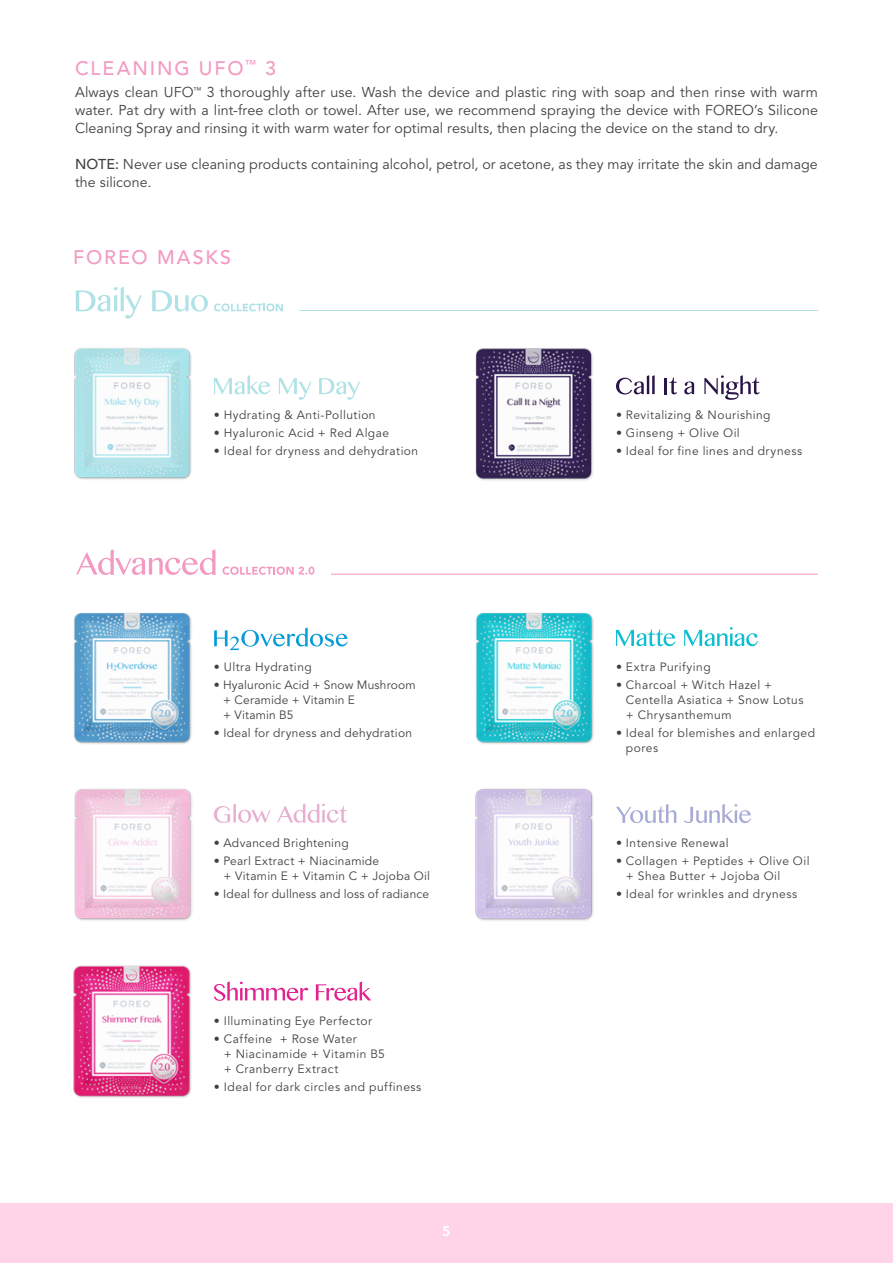
<style>
.page{position:relative;width:893px;height:1263px;background:#fff}
.page>*{position:absolute;margin:0;border:0;box-sizing:border-box;transform-origin:0 0}
.t1{font:500 19.5px "Avenir LT Std";letter-spacing:.095em;color:#f49ac2}
.t2{font:14.25px/18px "Avenir LT Std";letter-spacing:.005em;color:#414042;text-align:justify}
.t3{font:700 13.5px "Noto Sans CJ Ksc";color:#fff}
.t4{font:12px/15px "Avenir LT Std";letter-spacing:.035em;color:#414042}
.t5{font:12px/15px "Avenir LT Std";letter-spacing:.015em;color:#414042}
.s1{font-weight:500}
</style>
<div class="page">
<div style="left:0;top:1203px;width:893px;height:60px;background:#ffd3e8"></div>
<hr style="left:331px;top:574px;width:487px;height:1px;background:#f49ac2">
<hr style="left:299px;top:310px;width:519px;height:1px;background:#afe2e7">
<svg style="left:76px;top:287px;width:66px;height:32px"></svg>
<svg style="left:152px;top:291px;width:56px;height:21px"></svg>
<svg style="left:214px;top:303px;width:69px;height:8px"></svg>
<svg style="left:76px;top:550px;width:139px;height:25px"></svg>
<svg style="left:223px;top:566px;width:91px;height:9px"></svg>
<img style="left:74px;top:348px;width:118px;height:132px">
<img style="left:475px;top:348px;width:118px;height:133px">
<img style="left:73px;top:613px;width:119px;height:131px">
<img style="left:475px;top:613px;width:119px;height:131px">
<img style="left:74px;top:789px;width:118px;height:132px">
<img style="left:475px;top:788px;width:119px;height:133px">
<img style="left:73px;top:965px;width:119px;height:133px">
<svg style="left:214px;top:628px;width:134px;height:22px"></svg>
<svg style="left:616px;top:629px;width:59px;height:17px"></svg>
<svg style="left:684px;top:627px;width:74px;height:19px"></svg>
<svg style="left:616px;top:804px;width:60px;height:19px"></svg>
<svg style="left:684px;top:804px;width:67px;height:19px"></svg>
<svg style="left:214px;top:804px;width:57px;height:19px"></svg>
<svg style="left:277px;top:804px;width:70px;height:19px"></svg>
<svg style="left:214px;top:982px;width:94px;height:19px"></svg>
<svg style="left:316px;top:982px;width:55px;height:19px"></svg>
<svg style="left:616px;top:375px;width:39px;height:19px"></svg>
<svg style="left:665px;top:377px;width:12px;height:17px"></svg>
<svg style="left:684px;top:381px;width:10px;height:13px"></svg>
<svg style="left:704px;top:375px;width:56px;height:25px"></svg>
<svg style="left:214px;top:375px;width:56px;height:19px"></svg>
<svg style="left:279px;top:378px;width:32px;height:22px"></svg>
<svg style="left:319px;top:378px;width:41px;height:22px"></svg>
<h1 class="t1" style="left:75px;top:57px;width:202px">CLEANING UFO<sup>™</sup> 3</h1>
<p class="t2" style="left:75px;top:84px;width:744px">Always clean UFO<sup>™</sup> 3 thoroughly after use. Wash the device and plastic ring with soap and then rinse with warm water. Pat dry with a lint-free cloth or towel. After use, we recommend spraying the device with FOREO’s Silicone Cleaning Spray and rinsing it with warm water for optimal results, then placing the device on the stand to dry.</p>
<p class="t2" style="left:75px;top:156px;width:744px"><span class="s1">NOTE:</span> Never use cleaning products containing alcohol, petrol, or acetone, as they may irritate the skin and damage the silicone.</p>
<h1 class="t1" style="left:73px;top:246px;width:159px">FOREO MASKS</h1>
<p class="t4" style="left:214px;top:407px;width:163px">• Hydrating &amp; Anti-Pollution</p>
<p class="t4" style="left:214px;top:425px;width:177px">• Hyaluronic Acid + Red Algae</p>
<p class="t4" style="left:214px;top:443px;width:206px">• Ideal for dryness and dehydration</p>
<p class="t4" style="left:214px;top:659px;width:99px">• Ultra Hydrating</p>
<p class="t5" style="left:223px;top:677px;width:194px;text-indent:-9px">• Hyaluronic Acid + Snow Mushroom + Ceramide + Vitamin E<br>+ Vitamin B5</p>
<p class="t4" style="left:214px;top:725px;width:200px">• Ideal for dryness and dehydration</p>
<p class="t4" style="left:214px;top:836px;width:136px">• Advanced Brightening</p>
<p class="t4" style="left:223px;top:854px;width:208px;text-indent:-10px">• Pearl Extract + Niacinamide<br>+ Vitamin E + Vitamin C + Jojoba Oil</p>
<p class="t5" style="left:214px;top:887px;width:217px">• Ideal for dullness and loss of radiance</p>
<p class="t4" style="left:214px;top:1014px;width:160px">• Illuminating Eye Perfector</p>
<p class="t4" style="left:224px;top:1032px;width:163px;text-indent:-10px">• Caffeine + Rose Water<br>+ Niacinamide + Vitamin B5 + Cranberry Extract</p>
<p class="t4" style="left:214px;top:1080px;width:209px">• Ideal for dark circles and puffiness</p>
<p class="t3" style="left:442px;top:1223px;width:9px">5</p>
<p class="t4" style="left:616px;top:407px;width:156px">• Revitalizing &amp; Nourishing</p>
<p class="t4" style="left:616px;top:425px;width:125px">• Ginseng + Olive Oil</p>
<p class="t4" style="left:616px;top:443px;width:188px">• Ideal for fine lines and dryness</p>
<p class="t4" style="left:616px;top:659px;width:96px">• Extra Purifying</p>
<p class="t4" style="left:626px;top:677px;width:179px;text-indent:-10px">• Charcoal + Witch Hazel +<br>Centella Asiatica + Snow Lotus + Chrysanthemum</p>
<p class="t4" style="left:626px;top:725px;width:191px;text-indent:-10px">• Ideal for blemishes and enlarged pores</p>
<p class="t4" style="left:616px;top:836px;width:114px">• Intensive Renewal</p>
<p class="t4" style="left:626px;top:854px;width:185px;text-indent:-10px">• Collagen + Peptides + Olive Oil + Shea Butter + Jojoba Oil</p>
<p class="t4" style="left:616px;top:887px;width:183px">• Ideal for wrinkles and dryness</p>
</div>
